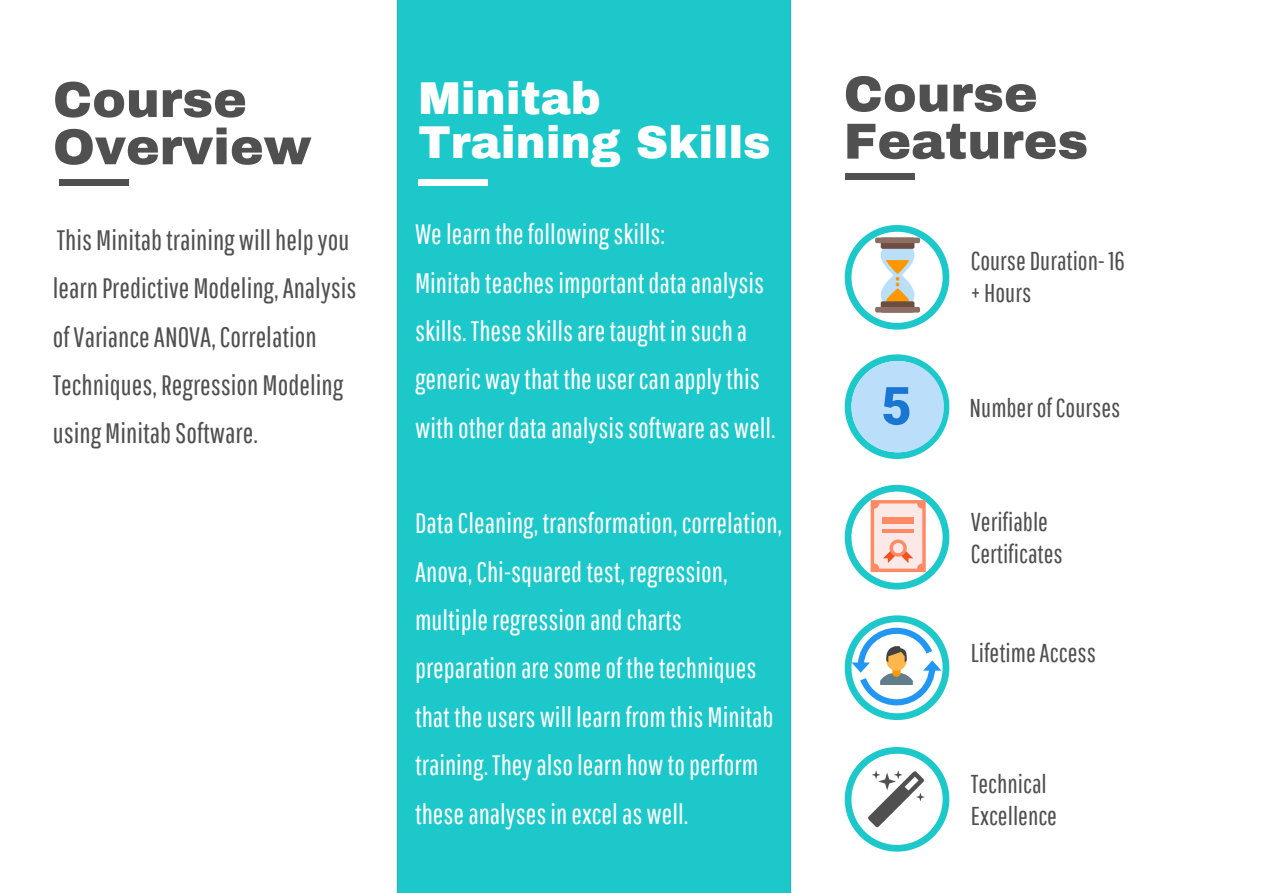
<style>
.page{position:relative;width:1262px;height:893px;background:#fff}
.page>*{position:absolute;margin:0;border:0;box-sizing:border-box;transform-origin:0 0}
.t1{font:900 50.55px/47.2px "Archivo";color:#505050}
.t2{font:900 45px/43.8px "Archivo";color:#fff}
.t3{font:28.05px/48.3px "Pathway Gothic One";color:#fff}
.t4{font:28.05px/48.3px "Pathway Gothic One";color:#505050}
.t5{font:25.8px/31.5px "Pathway Gothic One";color:#505050}
</style>
<div class="page">
<div style="left:397px;top:0;width:393px;height:892px;background:#1cc8ca"></div>
<hr style="left:790px;top:0;width:2px;height:892px;background:#2e2e2e;opacity:.1">
<hr style="left:396px;top:0;width:1px;height:892px;background:#e9e9e9">
<div style="left:60px;top:179px;width:69px;height:7px;background:#505050"></div>
<div style="left:418px;top:179px;width:70px;height:7px;background:#fff"></div>
<div style="left:844px;top:173px;width:70px;height:7px;background:#505050"></div>
<svg style="left:844px;top:747px;width:105px;height:104px"></svg>
<svg style="left:844px;top:225px;width:105px;height:104px"></svg>
<div style="left:880px;top:301px;width:34px;height:11px;background:#6d4c41;border-radius:2px"></div>
<div style="left:880px;top:237px;width:34px;height:12px;background:#6d4c41;border-radius:2px"></div>
<div style="left:875px;top:307px;width:45px;height:5px;background:#8d6e63;border-radius:2px"></div>
<div style="left:875px;top:237px;width:45px;height:6px;background:#8d6e63;border-radius:2px"></div>
<svg style="left:844px;top:485px;width:105px;height:104px"></svg>
<svg style="left:844px;top:615px;width:105px;height:105px"></svg>
<svg style="left:844px;top:354px;width:105px;height:105px"></svg>
<h1 class="t1" style="left:53px;top:76px;width:260px">Course<br>Overview</h1>
<h2 class="t2" style="left:418px;top:76px;width:354px">Minitab<br>Training Skills</h2>
<p class="t4" style="left:53px;top:215px;width:305px">This Minitab training will help you learn Predictive Modeling, Analysis of Variance ANOVA, Correlation<br>Techniques, Regression Modeling using Minitab Software.</p>
<p class="t3" style="left:415px;top:209px;width:362px">We learn the following skills:<br>Minitab teaches important data analysis skills. These skills are taught in such a generic way that the user can apply this with other data analysis software as well.</p>
<p class="t3" style="left:415px;top:498px;width:368px">Data Cleaning, transformation, correlation, Anova, Chi-squared test, regression, multiple regression and charts preparation are some of the techniques that the users will learn from this Minitab training. They also learn how to perform these analyses in excel as well.</p>
<h1 class="t1" style="left:843px;top:70px;width:246px">Course<br>Features</h1>
<p class="t5" style="left:970px;top:244px;width:156px">Course Duration- 16 + Hours</p>
<p class="t5" style="left:969px;top:392px;width:152px">Number of Courses</p>
<p class="t5" style="left:970px;top:505px;width:94px">Verifiable<br>Certificates</p>
<p class="t5" style="left:970px;top:636px;width:127px">Lifetime Access</p>
<p class="t5" style="left:970px;top:767px;width:88px">Technical<br>Excellence</p>
</div>
